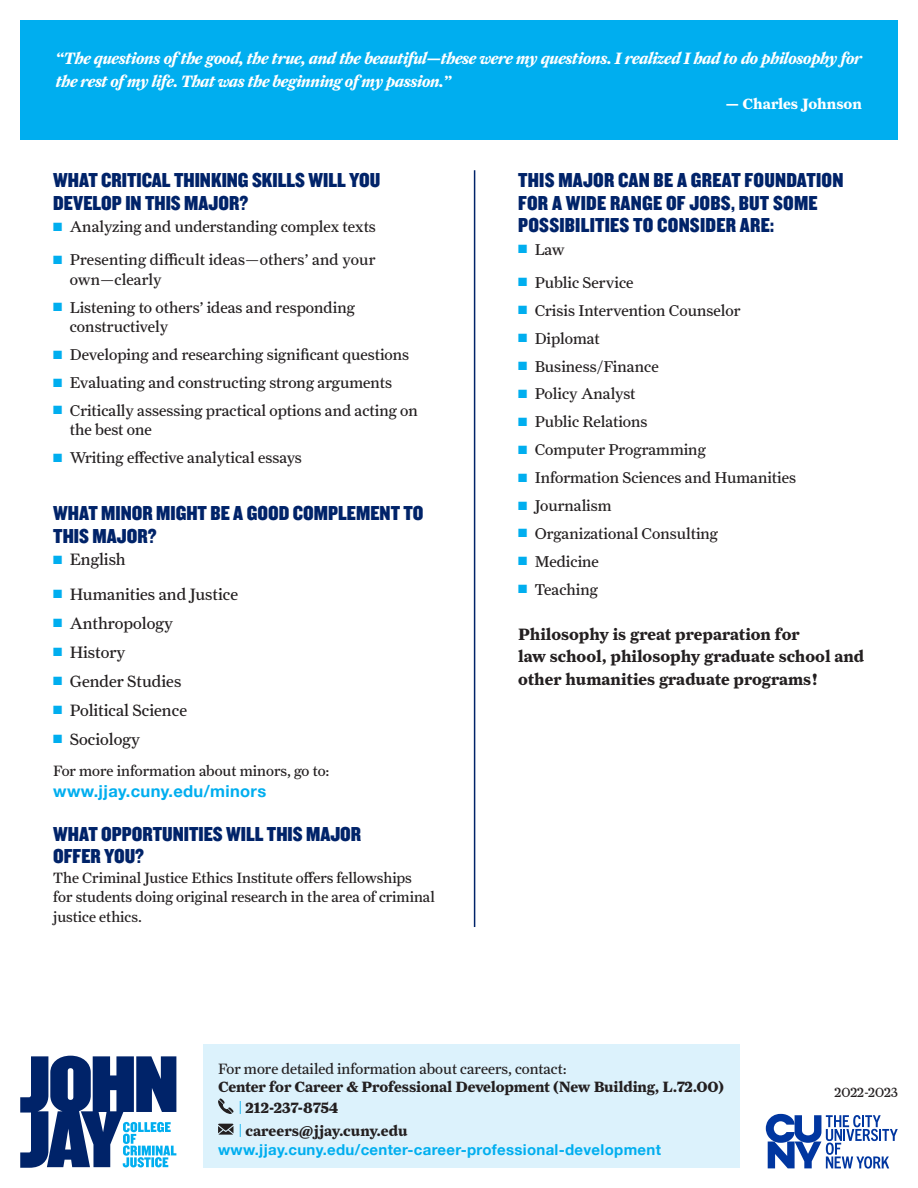
<style>
.page{position:relative;width:918px;height:1188px;background:#fff}
.page>*{position:absolute;margin:0;border:0;box-sizing:border-box;transform-origin:0 0}
.Question_Heads{font:21px/22.5px "Knockout 70 Full Welterwt";color:#002369}
.t1{font:16.5px/22.5px "Farnham Text Bold Ital LF";letter-spacing:-.02em;color:#fff}
.t2{font:16.5px/22.5px "Farnham Text Bold LF";color:#231f20}
.Question_Heads-2{font:16.5px "Farnham Text Regular LF";color:#231f20}
.t3{font:700 16.5px "Helvetica Neue";letter-spacing:.02em;color:#00aeef}
._10_5_pt_Farnham{font:15.75px/19.5px "Farnham Text Regular LF";color:#231f20}
.Question_Heads-3{font:15.75px "Farnham Text Regular LF";color:#231f20}
.Question_Heads-4{font:15px/19.5px "Farnham Text Regular LF";color:#231f20}
.t4{font:15px "Farnham Text Bold LF";letter-spacing:-.01em;color:#231f20}
.t5{font:700 15px "Helvetica Neue";letter-spacing:.02em;color:#00aeef}
.t6{font:15px "Farnham Text Bold LF";color:#fff}
.t7{font:13.5px "Farnham Text Regular LF";letter-spacing:.01em;color:#231f20}
.s1{color:#00aeef}
.s2{font-family:"Farnham Text Regular LF";color:#00aeef}
</style>
<div class="page">
<div style="left:20px;top:20px;width:878px;height:120px;background:#00aeef"></div>
<hr style="left:474px;top:170px;width:1px;height:757px;background:#002369">
<div style="left:203px;top:1044px;width:536px;height:124px;background:#dcf2fc"></div>
<svg style="left:218px;top:1098px;width:16px;height:16px"></svg>
<svg style="left:218px;top:1124px;width:15px;height:11px"></svg>
<svg style="left:766px;top:1114px;width:132px;height:55px"></svg>
<svg style="left:20px;top:1056px;width:156px;height:112px"></svg>
<p class="t1" style="left:56px;top:47px;width:808px">“The questions of the good, the true, and the beautiful—these were my questions. I realized I had to do philosophy for the rest of my life. That was the beginning of my passion.”</p>
<p class="t6" style="left:725px;top:95px;width:138px">— Charles Johnson</p>
<p class="Question_Heads" style="left:53px;top:168px;width:328px">WHAT CRITICAL THINKING SKILLS WILL YOU<br>DEVELOP IN THIS MAJOR?</p>
<p class="Question_Heads-3" style="left:53px;top:217px;width:324px"><span class="s1">■</span> Analyzing and understanding complex texts</p>
<p class="_10_5_pt_Farnham" style="left:70px;top:250px;width:307px;text-indent:-17px"><span class="s1">■</span> Presenting difficult ideas—others’ and your own—clearly</p>
<p class="_10_5_pt_Farnham" style="left:70px;top:297px;width:287px;text-indent:-17px"><span class="s1">■</span> Listening to others’ ideas and responding constructively</p>
<p class="_10_5_pt_Farnham" style="left:53px;top:345px;width:358px"><span class="s1">■</span> Developing and researching significant questions</p>
<p class="_10_5_pt_Farnham" style="left:53px;top:373px;width:340px"><span class="s1">■</span> Evaluating and constructing strong arguments</p>
<p class="_10_5_pt_Farnham" style="left:70px;top:401px;width:350px;text-indent:-17px"><span class="s1">■</span> Critically assessing practical options and acting on the best one</p>
<p class="_10_5_pt_Farnham" style="left:53px;top:448px;width:250px"><span class="s1">■</span> Writing effective analytical essays</p>
<p class="Question_Heads" style="left:53px;top:502px;width:372px">WHAT MINOR MIGHT BE A GOOD COMPLEMENT TO<br>THIS MAJOR?</p>
<p class="Question_Heads-2" style="left:53px;top:550px;width:74px"><span class="s1">■</span> English</p>
<p class="Question_Heads-2" style="left:53px;top:584px;width:186px"><span class="s1">■</span> Humanities and Justice</p>
<p class="Question_Heads-2" style="left:53px;top:613px;width:121px"><span class="s1">■</span> Anthropology</p>
<p class="Question_Heads-2" style="left:53px;top:642px;width:74px"><span class="s1">■</span> History</p>
<p class="Question_Heads-2" style="left:53px;top:671px;width:130px"><span class="s1">■</span> Gender Studies</p>
<p class="Question_Heads-2" style="left:53px;top:700px;width:135px"><span class="s1">■</span> Political Science</p>
<p class="Question_Heads-2" style="left:53px;top:729px;width:88px"><span class="s1">■</span> Sociology</p>
<p class="Question_Heads-4" style="left:53px;top:761px;width:278px">For more information about minors, go to:</p>
<p class="t3" style="left:53px;top:778px;width:214px">www.jjay.cuny.edu/minors</p>
<p class="Question_Heads" style="left:53px;top:822px;width:309px">WHAT OPPORTUNITIES WILL THIS MAJOR<br>OFFER YOU?</p>
<p class="Question_Heads-4" style="left:53px;top:868px;width:383px">The Criminal Justice Ethics Institute offers fellowships for students doing original research in the area of criminal justice ethics.</p>
<p class="Question_Heads" style="left:518px;top:168px;width:327px">THIS MAJOR CAN BE A GREAT FOUNDATION<br>FOR A WIDE RANGE OF JOBS, BUT SOME<br>POSSIBILITIES TO CONSIDER ARE:</p>
<p class="Question_Heads-3" style="left:518px;top:240px;width:48px"><span class="s1">■</span> Law</p>
<p class="_10_5_pt_Farnham" style="left:518px;top:273px;width:117px"><span class="s1">■</span> Public Service</p>
<p class="_10_5_pt_Farnham" style="left:518px;top:300px;width:224px"><span class="s1">■</span> Crisis Intervention Counselor</p>
<p class="_10_5_pt_Farnham" style="left:518px;top:328px;width:83px"><span class="s1">■</span> Diplomat</p>
<p class="_10_5_pt_Farnham" style="left:518px;top:356px;width:142px"><span class="s1">■</span> Business/Finance</p>
<p class="_10_5_pt_Farnham" style="left:518px;top:384px;width:119px"><span class="s1">■</span> Policy Analyst</p>
<p class="_10_5_pt_Farnham" style="left:518px;top:412px;width:131px"><span class="s1">■</span> Public Relations</p>
<p class="_10_5_pt_Farnham" style="left:518px;top:440px;width:189px"><span class="s1">■</span> Computer Programming</p>
<p class="_10_5_pt_Farnham" style="left:518px;top:468px;width:279px"><span class="s1">■</span> Information Sciences and Humanities</p>
<p class="_10_5_pt_Farnham" style="left:518px;top:496px;width:95px"><span class="s1">■</span> Journalism</p>
<p class="_10_5_pt_Farnham" style="left:518px;top:524px;width:201px"><span class="s1">■</span> Organizational Consulting</p>
<p class="_10_5_pt_Farnham" style="left:518px;top:552px;width:82px"><span class="s1">■</span> Medicine</p>
<p class="_10_5_pt_Farnham" style="left:518px;top:579px;width:81px"><span class="s1">■</span> Teaching</p>
<p class="t2" style="left:518px;top:623px;width:348px">Philosophy is great preparation for<br>law school, philosophy graduate school and other humanities graduate programs!</p>
<p class="Question_Heads-4" style="left:218px;top:1059px;width:350px">For more detailed information about careers, contact:</p>
<p class="t4" style="left:218px;top:1078px;width:508px">Center for Career &amp; Professional Development (New Building, L.72.00)</p>
<p class="t4" style="left:239px;top:1099px;width:101px"><span class="s2">|</span> 212-237-8754</p>
<p class="t4" style="left:239px;top:1121px;width:170px"><span class="s2">|</span> careers@jjay.cuny.edu</p>
<p class="t5" style="left:218px;top:1138px;width:444px">www.jjay.cuny.edu/center-career-professional-development</p>
<p class="t7" style="left:835px;top:1085px;width:65px">2022-2023</p>
</div>
